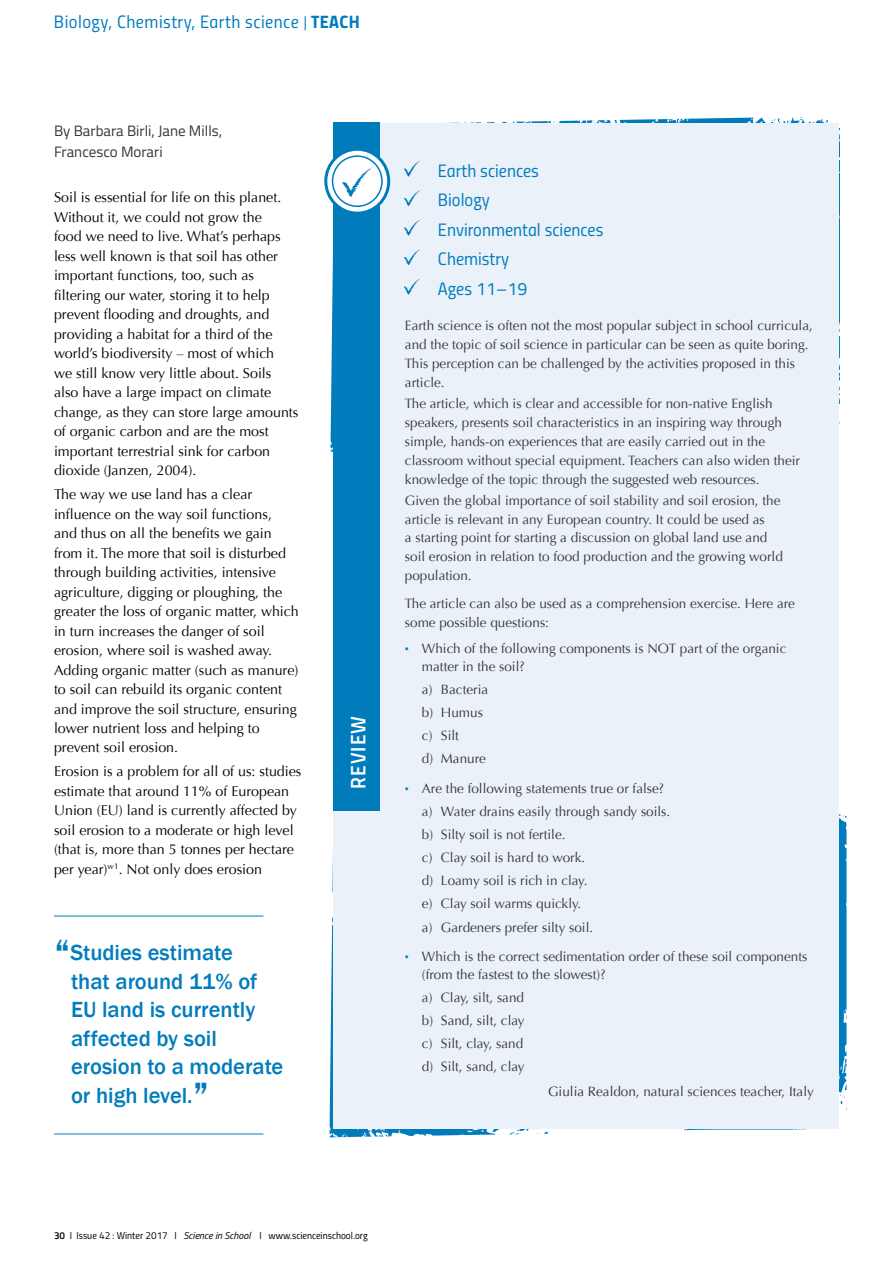
<style>
.page{position:relative;width:893px;height:1263px;background:#fff}
.page>*{position:absolute;margin:0;border:0;box-sizing:border-box;transform-origin:0 0}
.t1{font:500 22.5px/28.5px "Franklin Gothic";color:#007cbd}
.t2{font:21px "Titillium Semibold Upright";letter-spacing:.05em;color:#fff}
.t3{font:18px/29.5px "Titillium Regular Upright";color:#007cbd}
.t4{font:18px "Titillium Regular Upright";letter-spacing:.025em;color:#007cbd}
.t5{font:15px/21px "Titillium Web";color:#373437}
.t6{font:14.25px/19.5px "Optima";color:#000}
.t7{font:13.5px/18.9px "Optima";color:#373437}
.t8{font:10.05px "Titillium Regular Upright";color:#000}
.s1{font-size:15px}
.s2{font-family:"Titillium Bold Upright"}
.s3{font-size:43.5px}
.s4{font-weight:900;color:#007cbd}
.s5{font-family:"Titillium Semibold Upright"}
.s6{font-family:"Titillium Web";font-style:italic}
</style>
<div class="page">
<svg style="left:330px;top:117px;width:510px;height:335px"></svg>
<svg style="left:329px;top:814px;width:518px;height:323px"></svg>
<div style="left:333px;top:123px;width:506px;height:1006px;background:#ebf1f9"></div>
<div style="left:333px;top:123px;width:47px;height:688px;background:#007cbd"></div>
<svg style="left:326px;top:149px;width:63px;height:64px"></svg>
<div style="left:324px;top:148px;width:66px;height:67px;border:3px solid #007cbd;border-radius:50%"></div>
<div style="left:333px;top:156px;width:49px;height:50px;background:#fff;border-radius:50%"></div>
<div style="left:332px;top:155px;width:51px;height:52px;border:2px solid #007cbd;border-radius:50%"></div>
<svg style="left:342px;top:167px;width:31px;height:30px"></svg>
<svg style="left:404px;top:160px;width:17px;height:17px"></svg>
<svg style="left:404px;top:190px;width:17px;height:16px"></svg>
<svg style="left:404px;top:219px;width:17px;height:17px"></svg>
<svg style="left:404px;top:249px;width:17px;height:16px"></svg>
<svg style="left:404px;top:278px;width:17px;height:17px"></svg>
<hr style="left:54px;top:916px;width:209px;height:1px;background:#007cbd">
<hr style="left:54px;top:1133px;width:209px;height:1px;background:#007cbd">
<h3 class="t4" style="left:54px;top:9px;width:307px">Biology, Chemistry, Earth science <span class="s1">|</span> <span class="s2">TEACH</span></h3>
<p class="t5" style="left:54px;top:120px;width:170px">By Barbara Birli, Jane Mills,<br>Francesco Morari</p>
<p class="t6" style="left:54px;top:188px;width:246px">Soil is essential for life on this planet.<br>Without it, we could not grow the<br>food we need to live. What’s perhaps less well known is that soil has other important functions, too, such as filtering our water, storing it to help prevent flooding and droughts, and providing a habitat for a third of the world’s biodiversity – most of which<br>we still know very little about. Soils also have a large impact on climate change, as they can store large amounts of organic carbon and are the most important terrestrial sink for carbon dioxide (Janzen, 2004).</p>
<p class="t6" style="left:54px;top:485px;width:246px">The way we use land has a clear influence on the way soil functions,<br>and thus on all the benefits we gain from it. The more that soil is disturbed through building activities, intensive agriculture, digging or ploughing, the greater the loss of organic matter, which in turn increases the danger of soil erosion, where soil is washed away.<br>Adding organic matter (such as manure) to soil can rebuild its organic content and improve the soil structure, ensuring lower nutrient loss and helping to prevent soil erosion.</p>
<p class="t6" style="left:54px;top:762px;width:249px">Erosion is a problem for all of us: studies estimate that around 11% of European Union (EU) land is currently affected by soil erosion to a moderate or high level (that is, more than 5 tonnes per hectare per year)<sup>w1</sup>. Not only does erosion</p>
<h1 class="t1" style="left:71px;top:938px;width:214px;text-indent:-17px"><span class="s3">“</span>Studies estimate<br>that around 11% of<br>EU land is currently affected by soil erosion to a moderate or high level.<span class="s3">”</span></h1>
<h2 class="t2" style="left:342px;top:789px;width:74px;rotate:-90deg">REVIEW</h2>
<h3 class="t3" style="left:438px;top:155px;width:167px">Earth sciences<br>Biology<br>Environmental sciences<br>Chemistry<br>Ages 11–19</h3>
<p class="t7" style="left:405px;top:316px;width:409px">Earth science is often not the most popular subject in school curricula, and the topic of soil science in particular can be seen as quite boring.<br>This perception can be challenged by the activities proposed in this article.</p>
<p class="t7" style="left:405px;top:394px;width:397px">The article, which is clear and accessible for non-native English speakers, presents soil characteristics in an inspiring way through simple, hands-on experiences that are easily carried out in the classroom without special equipment. Teachers can also widen their knowledge of the topic through the suggested web resources.</p>
<p class="t7" style="left:405px;top:491px;width:379px">Given the global importance of soil stability and soil erosion, the article is relevant in any European country. It could be used as<br>a starting point for starting a discussion on global land use and soil erosion in relation to food production and the growing world population.</p>
<p class="t7" style="left:405px;top:594px;width:392px">The article can also be used as a comprehension exercise. Here are some possible questions:</p>
<p class="t7" style="left:422px;top:640px;width:366px;line-height:18px;text-indent:-17px"><span class="s4">·</span> Which of the following components is NOT part of the organic matter in the soil?</p>
<p class="t7" style="left:422px;top:678px;width:68px;line-height:23.1px">a) Bacteria b) Humus c) Silt<br>d) Manure</p>
<p class="t7" style="left:422px;top:777px;width:250px;line-height:23.1px;text-indent:-17px"><span class="s4">·</span> Are the following statements true or false? a) Water drains easily through sandy soils. b) Silty soil is not fertile.<br>c) Clay soil is hard to work.<br>d) Loamy soil is rich in clay.<br>e) Clay soil warms quickly.<br>a) Gardeners prefer silty soil.</p>
<p class="t7" style="left:422px;top:948px;width:387px;line-height:18px;text-indent:-17px"><span class="s4">·</span> Which is the correct sedimentation order of these soil components (from the fastest to the slowest)?</p>
<p class="t7" style="left:422px;top:986px;width:104px;line-height:23.1px;text-align:justify">a) Clay, silt, sand b) Sand, silt, clay c) Silt, clay, sand d) Silt, sand, clay</p>
<p class="t7" style="left:548px;top:1082px;width:267px">Giulia Realdon, natural sciences teacher, Italy</p>
<p class="t8" style="left:54px;top:1228px;width:315px"><span class="s5">30</span> I Issue 42 : Winter 2017 I <span class="s6">Science in School</span> I www.scienceinschool.org</p>
</div>
